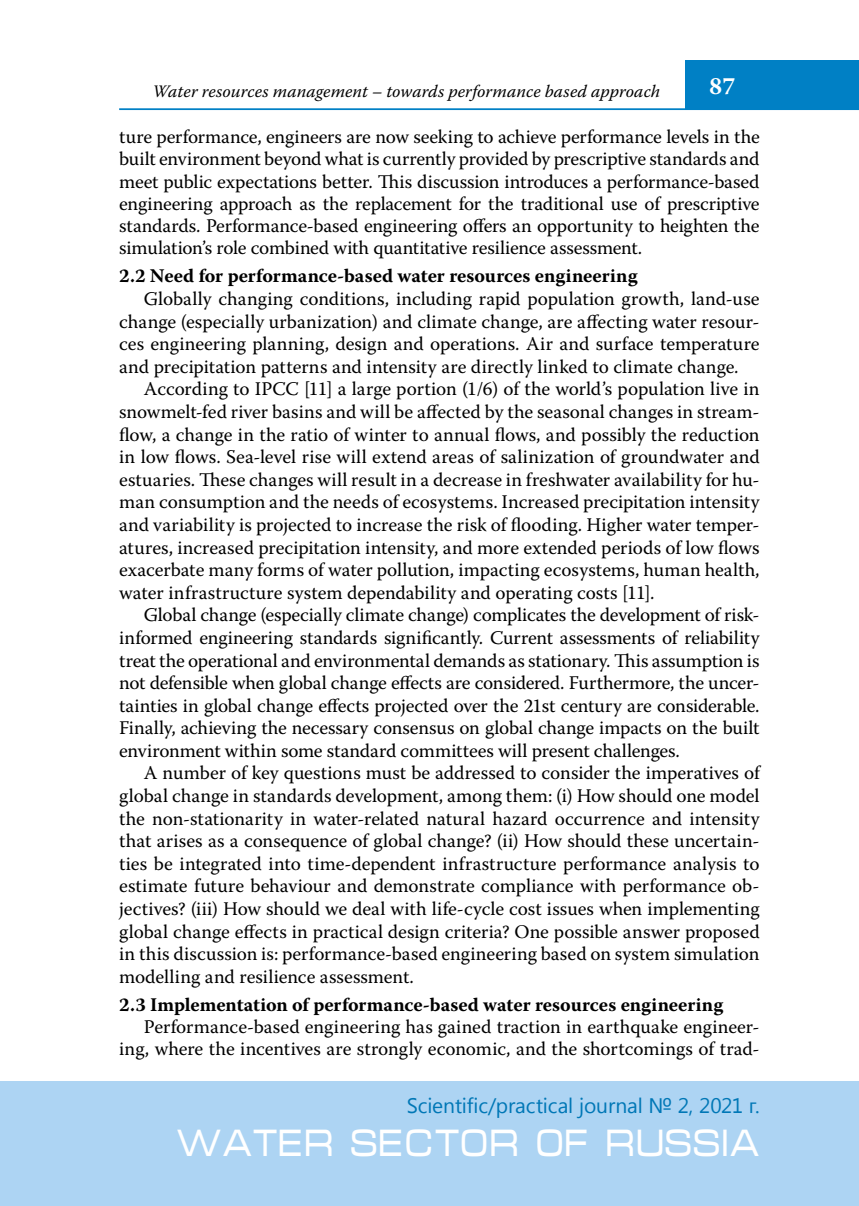
<style>
.page{position:relative;width:859px;height:1206px;background:#fff}
.page>*{position:absolute;margin:0;border:0;box-sizing:border-box;transform-origin:0 0}
.t1{font:38.5px "Micra C";color:#fff;scale:.83 1}
.t2{font:700 24.5px "Warnock Pro";color:#fff}
.t3{font:21px "Segoe UI";letter-spacing:-.005em;color:#0077b6}
.t4{font:19.25px/22.6px "Warnock Pro";color:#000;text-align:justify}
.t5{font:700 19.25px "Warnock Pro";color:#000}
.t6{font:italic 17.5px "Warnock Pro";letter-spacing:.005em;color:#000}
</style>
<div class="page">
<hr style="left:119px;top:108px;width:739px;height:2px;background:#0080c5">
<div style="left:685px;top:60px;width:173px;height:50px;background:#0080c5"></div>
<div style="left:0;top:1081px;width:858px;height:124px;background:#add4f3"></div>
<p class="t6" style="left:152px;top:81px;width:509px">Water resources management – towards performance based approach</p>
<p class="t2" style="left:708px;top:71px;width:28px">87</p>
<p class="t4" style="left:119px;top:125px;width:641px">ture performance, engineers are now seeking to achieve performance levels in the built environment beyond what is currently provided by prescriptive standards and meet public expectations better. This discussion introduces a performance-based engineering approach as the replacement for the traditional use of prescriptive standards. Performance-based engineering offers an opportunity to heighten the simulation’s role combined with quantitative resilience assessment.</p>
<p class="t5" style="left:119px;top:264px;width:519px">2.2 Need for performance-based water resources engineering</p>
<p class="t4" style="left:119px;top:287px;width:641px;text-indent:25px">Globally changing conditions, including rapid population growth, land-use change (especially urbanization) and climate change, are affecting water resour&shy;ces engineering planning, design and operations. Air and surface temperature and precipitation patterns and intensity are directly linked to climate change.</p>
<p class="t4" style="left:119px;top:377px;width:642px;text-indent:25px">According to IPCC [11] a large portion (1/6) of the world’s population live in snowmelt-fed river basins and will be affected by the seasonal changes in stream&shy;flow, a change in the ratio of winter to annual flows, and possibly the reduction in low flows. Sea-level rise will extend areas of salinization of groundwater and estuaries. These changes will result in a decrease in freshwater availability for hu&shy;man consumption and the needs of ecosystems. Increased precipitation intensity and variability is projected to increase the risk of flooding. Higher water temper&shy;atures, increased precipitation intensity, and more extended periods of low flows exacerbate many forms of water pollution, impacting ecosystems, human health, water infrastructure system dependability and operating costs [11].</p>
<p class="t4" style="left:119px;top:603px;width:641px;text-indent:25px">Global change (especially climate change) complicates the development of risk&shy;informed engineering standards significantly. Current assessments of reliability treat the operational and environmental demands as stationary. This assumption is not defensible when global change effects are considered. Furthermore, the uncer&shy;tainties in global change effects projected over the 21st century are considerable.<br>Finally, achieving the necessary consensus on global change impacts on the built environment within some standard committees will present challenges.</p>
<p class="t4" style="left:119px;top:761px;width:642px;text-indent:25px">A number of key questions must be addressed to consider the imperatives of global change in standards development, among them: (i) How should one model the non-stationarity in water-related natural hazard occurrence and intensity that arises as a consequence of global change? (ii) How should these uncertain&shy;ties be integrated into time-dependent infrastructure performance analysis to estimate future behaviour and demonstrate compliance with performance ob&shy;jectives? (iii) How should we deal with life-cycle cost issues when implementing global change effects in practical design criteria? One possible answer proposed in this discussion is: performance-based engineering based on system simulation modelling and resilience assessment.</p>
<p class="t5" style="left:119px;top:993px;width:605px">2.3 Implementation of performance-based water resources engineering</p>
<p class="t4" style="left:119px;top:1015px;width:641px;text-align:right">Performance-based engineering has gained traction in earthquake engineer&shy;ing, where the incentives are strongly economic, and the shortcomings of trad-</p>
<p class="t3" style="left:406px;top:1090px;width:354px">scientific/practical journal № 2, 2021 г.</p>
<h1 class="t1" style="left:175px;top:1126px;width:705px">WATER SECTOR OF RUSSIA</h1>
</div>
